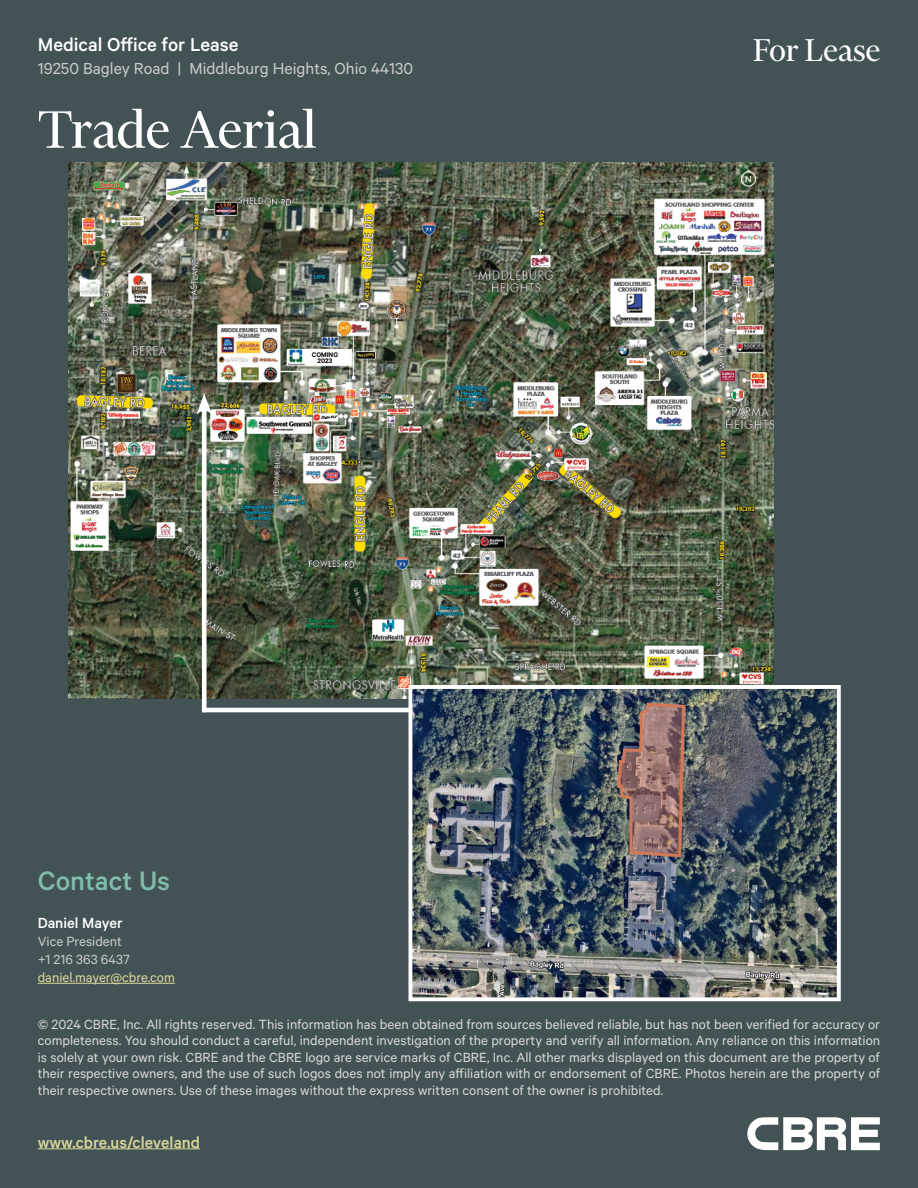
<style>
.page{position:relative;width:918px;height:1188px;background:#435254}
.page>*{position:absolute;margin:0;border:0;box-sizing:border-box;transform-origin:0 0}
.t1{font:60px "Financier Display";color:#fff}
.t2{font:36px "Financier Display";color:#fff}
.t3{font:500 30px "Calibre";color:#80bcad}
.t4{font:500 21px "Calibre";color:#fff}
.t5{font:18px "Calibre";color:#cbcdca}
.t6{font:500 18px "Calibre";color:#dbd99a}
.t7{font:500 16.5px "Calibre";color:#fff}
.t8{font:15px/16.5px "Calibre";color:#d9dad7;text-align:justify}
.t9{font:15px/18px "Calibre";color:#cbcdca}
.t10{font:15px "Calibre";color:#dbd99a}
.t11{font:600 7.5px/6px "Calibre";color:#000;text-align:center}
.t12{font:300 4.8px "Calibre";color:#d8d8d8}
</style>
<div class="page">
<hr style="left:38px;top:1149px;width:162px;height:1px;background:#dbd99a">
<hr style="left:38px;top:983px;width:137px;height:1px;background:#dbd99a">
<svg style="left:747px;top:1117px;width:133px;height:33px"></svg>
<img style="left:69px;top:162px;width:705px;height:536px">
<hr style="left:203px;top:708px;width:221px;height:4px;background:#fff">
<img style="left:413px;top:690px;width:423px;height:306px">
<div style="left:408px;top:685px;width:433px;height:316px;border:4px solid #fff"></div>
<div style="left:202px;top:406px;width:5px;height:306px;background:#fff"></div>
<svg style="left:197px;top:393px;width:15px;height:22px"></svg>
<img style="left:616px;top:701px;width:71px;height:158px">
<h3 class="t4" style="left:38px;top:33px;width:202px">Medical Office for Lease</h3>
<p class="t5" style="left:38px;top:58px;width:377px">19250 Bagley Road | Middleburg Heights, Ohio 44130</p>
<h1 class="t1" style="left:38px;top:98px;width:280px">Trade Aerial</h1>
<p class="t11" style="left:312px;top:351px;width:28px">COMING<br>2023</p>
<h3 class="t3" style="left:38px;top:863px;width:134px">Contact Us</h3>
<p class="t7" style="left:38px;top:913px;width:86px">Daniel Mayer</p>
<p class="t9" style="left:38px;top:932px;width:94px">Vice President +1 216 363 6437</p>
<p class="t10" style="left:38px;top:969px;width:139px">daniel.mayer@cbre.com</p>
<h2 class="t2" style="left:753px;top:32px;width:129px">For Lease</h2>
<p class="t8" style="left:38px;top:1016px;width:844px">© 2024 CBRE, Inc. All rights reserved. This information has been obtained from sources believed reliable, but has not been verified for accuracy or completeness. You should conduct a careful, independent investigation of the property and verify all information. Any reliance on this information is solely at your own risk. CBRE and the CBRE logo are service marks of CBRE, Inc. All other marks displayed on this document are the property of their respective owners, and the use of such logos does not imply any affiliation with or endorsement of CBRE. Photos herein are the property of their respective owners. Use of these images without the express written consent of the owner is prohibited.</p>
<p class="t6" style="left:38px;top:1131px;width:164px">www.cbre.us/cleveland</p>
<p class="t12" style="left:765px;top:1020px;width:76px">© Mapbox, © OpenStreetMap, © MAXAR</p>
</div>
